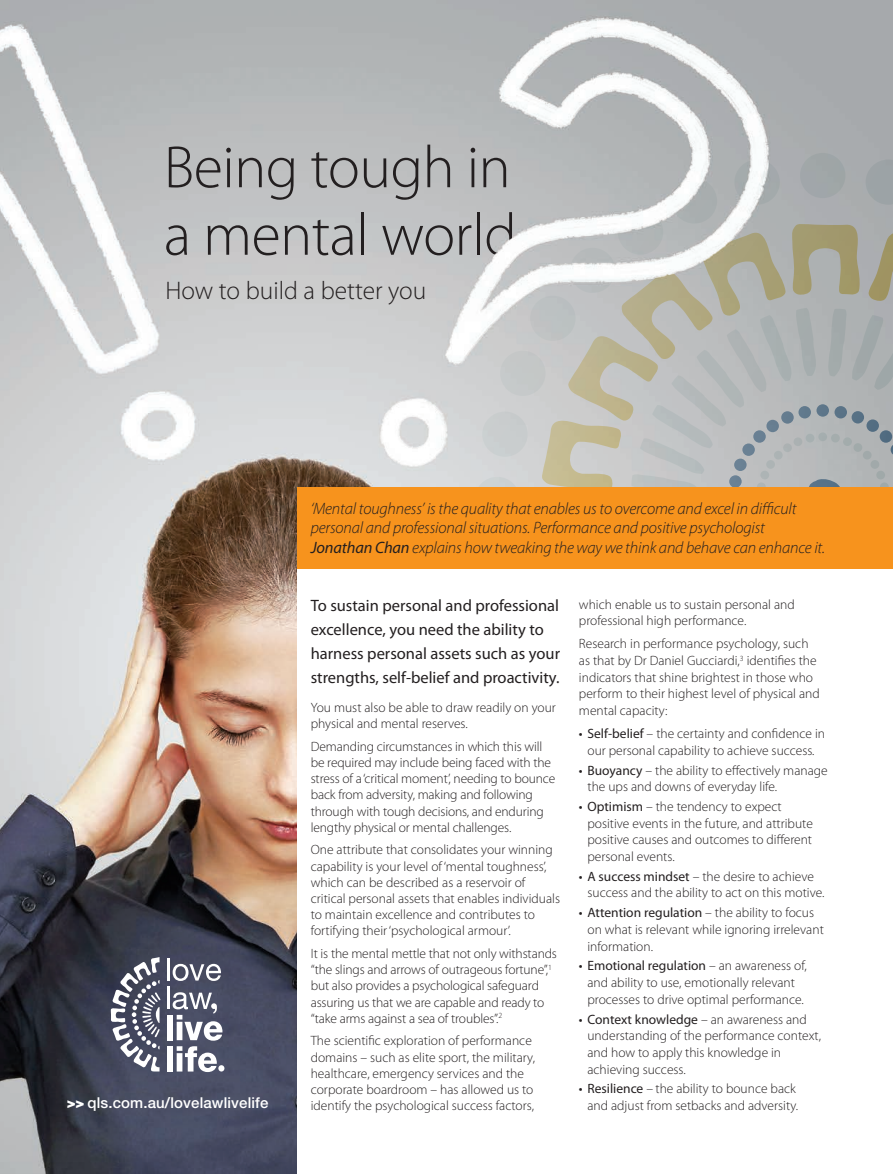
<style>
.page{position:relative;width:893px;height:1174px;background:#fff}
.page>*{position:absolute;margin:0;border:0;box-sizing:border-box;transform-origin:0 0}
.t1{font:300 60px/67.5px "Myriad Pro";letter-spacing:-.01em;color:#231f20}
.t2{font:300 25.5px "Myriad Pro";color:#231f20}
.t3{font:italic 300 16.5px/19.8px "Myriad Pro";letter-spacing:-.01em;color:#231f20}
.t4{font:16.5px/24px "Myriad Pro";color:#231f20}
.t5{font:500 15px "Helvetica Neue LT Std";letter-spacing:.01em;color:#fff}
.t6{font:300 13.5px/16.6px "Myriad Pro";color:#231f20}
.s1{font-weight:400}
.s2{font-weight:900}
.s3{font-style:italic}
</style>
<div class="page">
<img style="left:0;top:0;width:368px;height:1174px">
<div style="left:297px;top:568px;width:596px;height:606px;background:#fff"></div>
<hr style="left:167px;top:958px;width:2px;height:22px;background:#fff">
<svg style="left:173px;top:963px;width:48px;height:18px"></svg>
<hr style="left:167px;top:986px;width:2px;height:23px;background:#fff">
<div style="left:167px;top:1014px;width:5px;height:26px;background:#fff"></div>
<svg style="left:173px;top:992px;width:50px;height:48px"></svg>
<div style="left:167px;top:1046px;width:5px;height:25px;background:#fff"></div>
<svg style="left:177px;top:1046px;width:47px;height:26px"></svg>
<svg style="left:111px;top:957px;width:49px;height:114px"></svg>
<div style="left:297px;top:487px;width:596px;height:81px;background:#f7931d"></div>
<img style="left:368px;top:0;width:525px;height:487px">
<p class="t1" style="left:164px;top:133px;width:354px">Being tough in a mental world</p>
<p class="t2" style="left:165px;top:275px;width:263px">How to build a better you</p>
<p class="t3" style="left:311px;top:498px;width:516px">‘Mental toughness’ is the quality that enables us to overcome and excel in difficult personal and professional situations. Performance and positive psychologist<br><span class="s1">Jonathan Chan</span> explains how tweaking the way we think and behave can enhance it.</p>
<p class="t4" style="left:311px;top:593px;width:251px">To sustain personal and professional excellence, you need the ability to harness personal assets such as your strengths, self-belief and proactivity.</p>
<p class="t6" style="left:311px;top:699px;width:247px;line-height:16.2px">You must also be able to draw readily on your physical and mental reserves.</p>
<p class="t6" style="left:311px;top:738px;width:246px;line-height:16.2px">Demanding circumstances in which this will be required may include being faced with the stress of a ‘critical moment’, needing to bounce back from adversity, making and following through with tough decisions, and enduring lengthy physical or mental challenges.</p>
<p class="t6" style="left:311px;top:841px;width:251px;line-height:16.2px">One attribute that consolidates your winning capability is your level of ‘mental toughness’, which can be described as a reservoir of critical personal assets that enables individuals to maintain excellence and contributes to fortifying their ‘psychological armour’.</p>
<p class="t6" style="left:311px;top:945px;width:248px;line-height:16.2px">It is the mental mettle that not only withstands “the slings and arrows of outrageous fortune”,<sup>1 </sup>but also provides a psychological safeguard assuring us that we are capable and ready to “take arms against a sea of troubles”.<sup>2</sup></p>
<p class="t6" style="left:311px;top:1032px;width:226px;line-height:16.2px">The scientific exploration of performance domains – such as elite sport, the military, healthcare, emergency services and the corporate boardroom – has allowed us to</p>
<p class="t5" style="left:67px;top:1094px;width:203px"><span class="s2">&gt;&gt;</span> qls.com.au/lovelawlivelife</p>
<p class="t6" style="left:311px;top:1097px;width:225px">identify the psychological success factors,</p>
<p class="t6" style="left:579px;top:595px;width:217px">which enable us to sustain personal and professional high performance.</p>
<p class="t6" style="left:579px;top:635px;width:242px">Research in performance psychology, such as that by Dr Daniel Gucciardi,<sup>3</sup> identifies the indicators that shine brightest in those who perform to their highest level of physical and mental capacity:</p>
<p class="t6" style="left:579px;top:725px;width:248px;text-align:center"><span class="s1">• Self-belief</span> – the certainty and confidence in our personal capability to achieve success<span class="s3">.</span></p>
<p class="t6" style="left:587px;top:761px;width:242px;text-indent:-9px"><span class="s1">• Buoyancy</span> – the ability to effectively manage the ups and downs of everyday life.</p>
<p class="t6" style="left:587px;top:798px;width:227px;text-indent:-9px"><span class="s1">• Optimism</span> – the tendency to expect positive events in the future, and attribute positive causes and outcomes to different personal events.</p>
<p class="t6" style="left:587px;top:868px;width:238px;text-indent:-9px"><span class="s1">• A success mindset</span> – the desire to achieve success and the ability to act on this motive.</p>
<p class="t6" style="left:587px;top:904px;width:238px;text-indent:-9px"><span class="s1">• Attention regulation</span> – the ability to focus on what is relevant while ignoring irrelevant information.</p>
<p class="t6" style="left:579px;top:957px;width:229px;text-align:center"><span class="s1">• Emotional regulation</span> – an awareness of, and ability to use, emotionally relevant processes to drive optimal performance.</p>
<p class="t6" style="left:587px;top:1010px;width:235px;text-indent:-9px"><span class="s1">• Context knowledge</span> – an awareness and understanding of the performance context, and how to apply this knowledge in achieving success.</p>
<p class="t6" style="left:579px;top:1080px;width:221px;text-align:right"><span class="s1">• Resilience</span> – the ability to bounce back and adjust from setbacks and adversity.</p>
</div>
